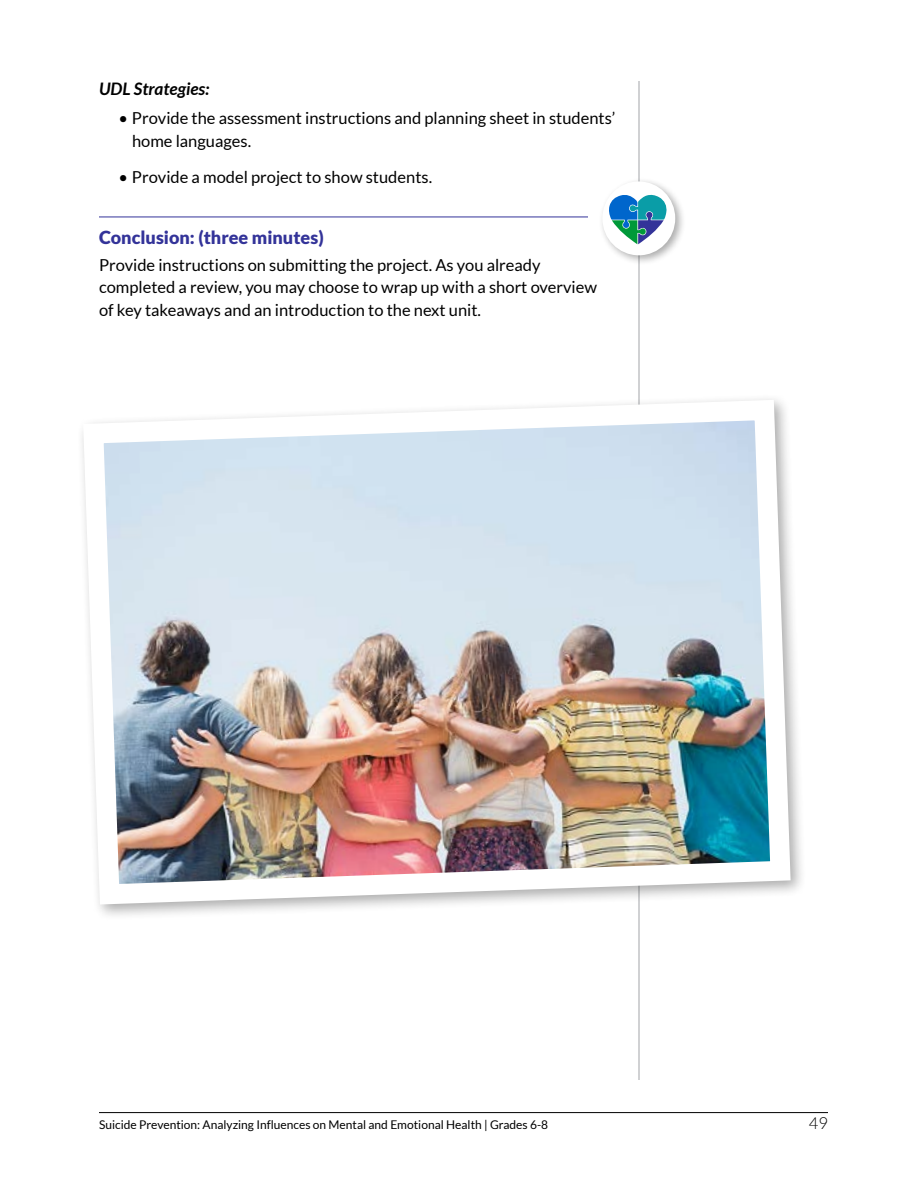
<style>
.page{position:relative;width:918px;height:1188px;background:#fff}
.page>*{position:absolute;margin:0;border:0;box-sizing:border-box;transform-origin:0 0}
.Heading_3_rule_above{font:900 18px "Lato";color:#339}
.Heading_4{font:italic 700 17.25px "Lato";color:#000}
.body_text{font:16.5px/22.5px "Lato";color:#000}
.bullets{font:16.5px/22.5px "Lato";color:#000}
.t1{font:300 16.5px "Lato";color:#000}
.t2{font:12px "Lato";color:#000}
</style>
<div class="page">
<hr style="left:639px;top:81px;width:1px;height:999px;background:#a3a5a8">
<hr style="left:99px;top:1112px;width:729px;height:1px;background:#000">
<hr style="left:99px;top:217px;width:489px;height:1px;background:#339">
<div style="left:598px;top:177px;width:88px;height:89px;background:#000;opacity:.33"></div>
<div style="left:602px;top:181px;width:73px;height:74px;background:#fff;border-radius:50%"></div>
<svg style="left:608px;top:194px;width:59px;height:50px"></svg>
<img style="left:82px;top:390px;width:719px;height:525px">
<h4 class="Heading_4" style="left:99px;top:79px;width:112px">UDL Strategies:</h4>
<p class="bullets" style="left:132px;top:107px;width:485px;text-indent:-14px">• Provide the assessment instructions and planning sheet in students’ home languages.</p>
<p class="bullets" style="left:118px;top:165px;width:315px">• Provide a model project to show students.</p>
<h3 class="Heading_3_rule_above" style="left:99px;top:227px;width:226px">Conclusion: (three minutes)</h3>
<p class="body_text" style="left:99px;top:254px;width:500px">Provide instructions on submitting the project. As you already completed a review, you may choose to wrap up with a short overview of key takeaways and an introduction to the next unit.</p>
<p class="t2" style="left:99px;top:1118px;width:451px">Suicide Prevention: Analyzing Influences on Mental and Emotional Health | Grades 6-8</p>
<p class="t1" style="left:809px;top:1115px;width:21px">49</p>
</div>
